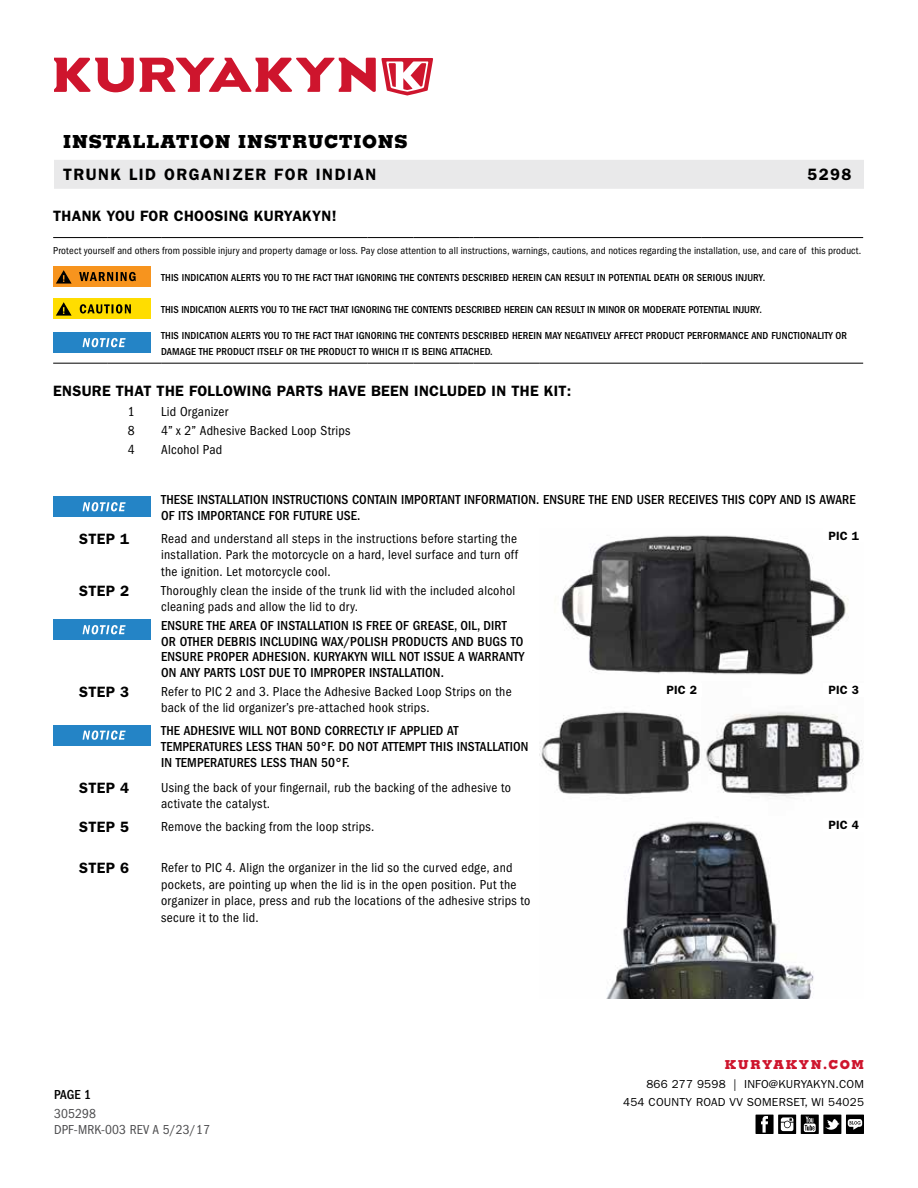
<style>
.page{position:relative;width:918px;height:1188px;background:#fff}
.page>*{position:absolute;margin:0;border:0;box-sizing:border-box;transform-origin:0 0}
.t1{font:800 18px "Memphis";letter-spacing:.04em;color:#000}
.t2{font:600 16.5px "Franklin Gothic";letter-spacing:.09em;color:#000}
.t3{font:600 15px "Franklin Gothic";letter-spacing:.02em;color:#000}
.t4{font:condensed 13.5px/16.5px "Franklin Gothic";letter-spacing:.02em;color:#000}
.t5{font:500 condensed 13.5px/15.8px "Franklin Gothic";letter-spacing:.01em;color:#000}
.t6{font:condensed 13.5px/15.8px "Franklin Gothic";letter-spacing:.01em;color:#4d4d4f}
.t7{font:800 12.3px "Memphis";letter-spacing:.12em;color:#ce152d}
.t8{font:600 12px "Franklin Gothic";letter-spacing:.02em;color:#000}
.t9{font:11.7px/18px "Franklin Gothic";letter-spacing:.02em;color:#000;text-align:right}
.t10{font:500 condensed 10.5px/15.8px "Franklin Gothic";letter-spacing:.01em;color:#000}
.t11{font:condensed 10.5px "Franklin Gothic";letter-spacing:.015em;color:#000}
</style>
<div class="page">
<svg style="left:54px;top:58px;width:379px;height:38px"></svg>
<div style="left:54px;top:160px;width:810px;height:29px;background:#e9e9ea"></div>
<div style="left:846px;top:1115px;width:18px;height:19px;background:#000"></div>
<svg style="left:848px;top:1119px;width:14px;height:11px"></svg>
<svg style="left:778px;top:1115px;width:18px;height:19px"></svg>
<svg style="left:781px;top:1117px;width:12px;height:14px"></svg>
<div style="left:756px;top:1115px;width:18px;height:19px;background:#000"></div>
<svg style="left:761px;top:1116px;width:7px;height:17px"></svg>
<svg style="left:801px;top:1115px;width:18px;height:19px"></svg>
<svg style="left:804px;top:1117px;width:12px;height:15px"></svg>
<div style="left:823px;top:1115px;width:18px;height:19px;background:#000"></div>
<svg style="left:825px;top:1119px;width:15px;height:11px"></svg>
<hr style="left:53px;top:237px;width:54px;height:1px;background:#000">
<hr style="left:107px;top:237px;width:54px;height:1px;background:#000">
<hr style="left:161px;top:237px;width:207px;height:1px;background:#000">
<hr style="left:368px;top:237px;width:45px;height:1px;background:#000">
<hr style="left:413px;top:237px;width:46px;height:1px;background:#000">
<svg style="left:459px;top:237px;width:14px;height:1px"></svg>
<hr style="left:473px;top:237px;width:66px;height:1px;background:#000">
<hr style="left:539px;top:237px;width:162px;height:1px;background:#000">
<hr style="left:701px;top:237px;width:162px;height:1px;background:#000">
<hr style="left:53px;top:363px;width:54px;height:1px;background:#000">
<hr style="left:107px;top:363px;width:54px;height:1px;background:#000">
<hr style="left:161px;top:363px;width:207px;height:1px;background:#000">
<hr style="left:368px;top:363px;width:45px;height:1px;background:#000">
<hr style="left:413px;top:363px;width:46px;height:1px;background:#000">
<svg style="left:459px;top:363px;width:14px;height:1px"></svg>
<hr style="left:473px;top:363px;width:66px;height:1px;background:#000">
<hr style="left:539px;top:363px;width:162px;height:1px;background:#000">
<hr style="left:701px;top:363px;width:162px;height:1px;background:#000">
<div style="left:53px;top:267px;width:97px;height:20px;background:#f7941e"></div>
<svg style="left:79px;top:272px;width:57px;height:9px"></svg>
<svg style="left:56px;top:270px;width:16px;height:14px"></svg>
<div style="left:53px;top:299px;width:97px;height:20px;background:#fd0"></div>
<svg style="left:56px;top:302px;width:16px;height:14px"></svg>
<svg style="left:80px;top:304px;width:51px;height:10px"></svg>
<div style="left:53px;top:333px;width:97px;height:20px;background:#2484c6"></div>
<svg style="left:83px;top:338px;width:43px;height:9px"></svg>
<div style="left:53px;top:497px;width:97px;height:20px;background:#2484c6"></div>
<svg style="left:83px;top:502px;width:43px;height:9px"></svg>
<img style="left:539px;top:535px;width:324px;height:464px">
<div style="left:53px;top:620px;width:97px;height:20px;background:#2484c6"></div>
<svg style="left:83px;top:625px;width:43px;height:9px"></svg>
<div style="left:53px;top:725px;width:97px;height:20px;background:#2484c6"></div>
<svg style="left:83px;top:730px;width:43px;height:10px"></svg>
<div style="left:824px;top:529px;width:40px;height:13px;background:#fff"></div>
<div style="left:662px;top:683px;width:40px;height:13px;background:#fff"></div>
<div style="left:824px;top:683px;width:40px;height:13px;background:#fff"></div>
<div style="left:824px;top:818px;width:40px;height:13px;background:#fff"></div>
<h1 class="t1" style="left:63px;top:130px;width:346px">INSTALLATION INSTRUCTIONS</h1>
<p class="t2" style="left:63px;top:165px;width:315px">TRUNK LID ORGANIZER FOR INDIAN</p>
<p class="t2" style="left:807px;top:165px;width:46px">5298</p>
<p class="t3" style="left:53px;top:207px;width:285px">THANK YOU FOR CHOOSING KURYAKYN!</p>
<p class="t11" style="left:53px;top:245px;width:810px">Protect yourself and others from possible injury and property damage or loss. Pay close attention to all instructions, warnings, cautions, and notices regarding the installation, use, and care of this product.</p>
<p class="t10" style="left:161px;top:270px;width:606px">THIS INDICATION ALERTS YOU TO THE FACT THAT IGNORING THE CONTENTS DESCRIBED HEREIN CAN RESULT IN POTENTIAL DEATH OR SERIOUS INJURY.</p>
<p class="t10" style="left:161px;top:302px;width:602px">THIS INDICATION ALERTS YOU TO THE FACT THAT IGNORING THE CONTENTS DESCRIBED HEREIN CAN RESULT IN MINOR OR MODERATE POTENTIAL INJURY.</p>
<p class="t10" style="left:161px;top:328px;width:687px">THIS INDICATION ALERTS YOU TO THE FACT THAT IGNORING THE CONTENTS DESCRIBED HEREIN MAY NEGATIVELY AFFECT PRODUCT PERFORMANCE AND FUNCTIONALITY OR<br>DAMAGE THE PRODUCT ITSELF OR THE PRODUCT TO WHICH IT IS BEING ATTACHED.</p>
<p class="t3" style="left:53px;top:382px;width:520px">ENSURE THAT THE FOLLOWING PARTS HAVE BEEN INCLUDED IN THE KIT:</p>
<p class="t4" style="left:128px;top:404px;width:8px">1</p>
<p class="t4" style="left:161px;top:404px;width:69px">Lid Organizer</p>
<p class="t4" style="left:128px;top:423px;width:8px">8</p>
<p class="t4" style="left:161px;top:423px;width:191px">4” x 2” Adhesive Backed Loop Strips</p>
<p class="t4" style="left:128px;top:441px;width:8px">4</p>
<p class="t4" style="left:161px;top:441px;width:63px">Alcohol Pad</p>
<p class="t5" style="left:161px;top:492px;width:696px">THESE INSTALLATION INSTRUCTIONS CONTAIN IMPORTANT INFORMATION. ENSURE THE END USER RECEIVES THIS COPY AND IS AWARE<br>OF ITS IMPORTANCE FOR FUTURE USE.</p>
<p class="t3" style="left:79px;top:530px;width:52px">STEP 1</p>
<p class="t4" style="left:161px;top:530px;width:358px;text-align:justify">Read and understand all steps in the instructions before starting the installation. Park the motorcycle on a hard, level surface and turn off the ignition. Let motorcycle cool.</p>
<p class="t3" style="left:79px;top:582px;width:52px">STEP 2</p>
<p class="t4" style="left:161px;top:582px;width:356px">Thoroughly clean the inside of the trunk lid with the included alcohol cleaning pads and allow the lid to dry.</p>
<p class="t5" style="left:161px;top:618px;width:365px">ENSURE THE AREA OF INSTALLATION IS FREE OF GREASE, OIL, DIRT OR OTHER DEBRIS INCLUDING WAX/POLISH PRODUCTS AND BUGS TO ENSURE PROPER ADHESION. KURYAKYN WILL NOT ISSUE A WARRANTY ON ANY PARTS LOST DUE TO IMPROPER INSTALLATION.</p>
<p class="t3" style="left:79px;top:683px;width:52px">STEP 3</p>
<p class="t4" style="left:161px;top:683px;width:352px">Refer to PIC 2 and 3. Place the Adhesive Backed Loop Strips on the back of the lid organizer’s pre-attached hook strips.</p>
<p class="t5" style="left:161px;top:723px;width:369px">THE ADHESIVE WILL NOT BOND CORRECTLY IF APPLIED AT<br>TEMPERATURES LESS THAN 50°F. DO NOT ATTEMPT THIS INSTALLATION<br>IN TEMPERATURES LESS THAN 50°F.</p>
<p class="t3" style="left:79px;top:779px;width:52px">STEP 4</p>
<p class="t4" style="left:161px;top:779px;width:351px">Using the back of your fingernail, rub the backing of the adhesive to activate the catalyst.</p>
<p class="t3" style="left:79px;top:818px;width:52px">STEP 5</p>
<p class="t4" style="left:161px;top:818px;width:215px">Remove the backing from the loop strips.</p>
<p class="t3" style="left:79px;top:859px;width:52px">STEP 6</p>
<p class="t4" style="left:161px;top:859px;width:371px">Refer to PIC 4. Align the organizer in the lid so the curved edge, and pockets, are pointing up when the lid is in the open position. Put the organizer in place, press and rub the locations of the adhesive strips to secure it to the lid.</p>
<p class="t5" style="left:54px;top:1087px;width:39px">PAGE 1</p>
<p class="t6" style="left:54px;top:1106px;width:157px">305298<br>DPF-MRK-003 REV A 5/23/17</p>
<p class="t8" style="left:828px;top:529px;width:32px">PIC 1</p>
<p class="t8" style="left:666px;top:683px;width:32px">PIC 2</p>
<p class="t8" style="left:828px;top:683px;width:32px">PIC 3</p>
<p class="t8" style="left:828px;top:818px;width:32px">PIC 4</p>
<p class="t7" style="left:725px;top:1057px;width:141px">KURYAKYN.COM</p>
<p class="t9" style="left:623px;top:1076px;width:242px">866 277 9598 | INFO@KURYAKYN.COM<br>454 COUNTY ROAD VV SOMERSET, WI 54025</p>
</div>
